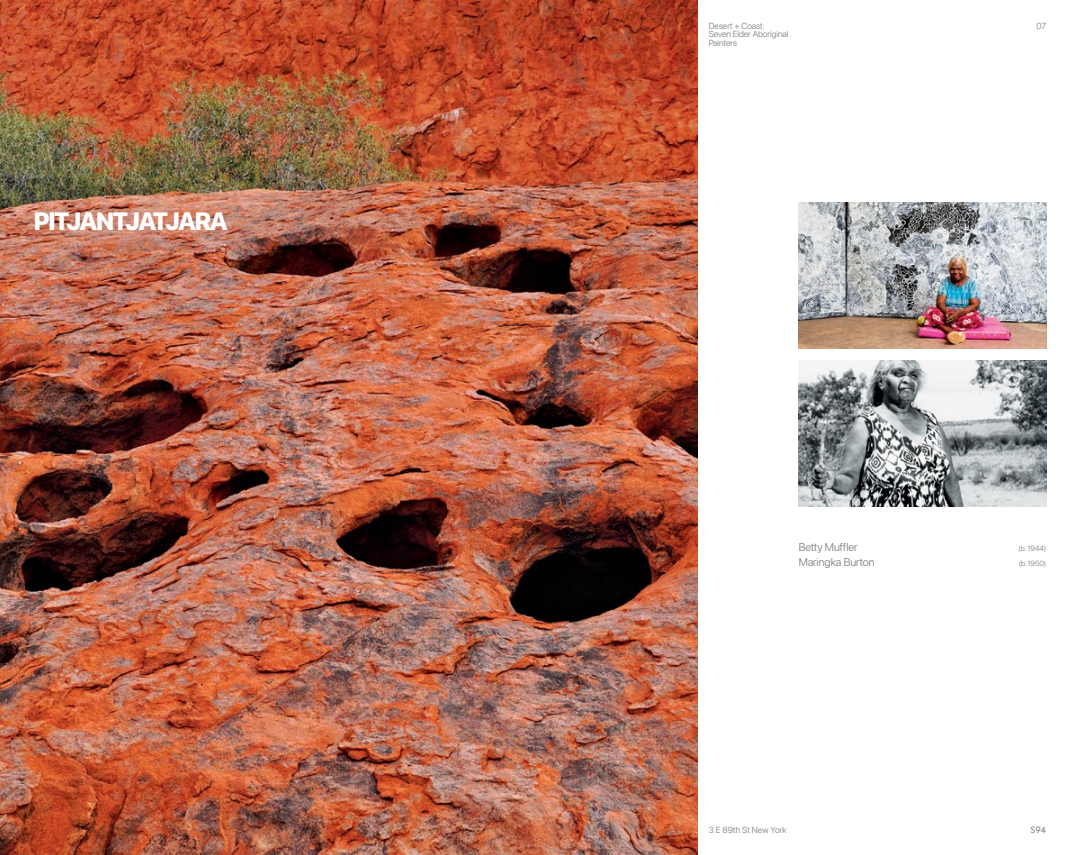
<style>
.page{position:relative;width:1080px;height:855px;background:#fff}
.page>*{position:absolute;margin:0;border:0;box-sizing:border-box;transform-origin:0 0}
.t1{font:800 25px "SF Pro Display";letter-spacing:-.08em;color:#fff}
.t2{font:300 11.25px/15px "SF Pro Display";color:#77787b}
.t3{font:300 8.75px/8.8px "SF Pro Display";color:#77787b}
.t4{font:8.75px "Reply";color:#77787b}
.t5{font:300 7.5px/15px "SF Pro Display";color:#77787b}
</style>
<div class="page">
<img style="left:799px;top:202px;width:247px;height:147px">
<img style="left:799px;top:360px;width:247px;height:146px">
<img style="left:0;top:0;width:698px;height:855px">
<h1 class="t1" style="left:34px;top:206px;width:196px">PITJANTJATJARA</h1>
<p class="t3" style="left:709px;top:21px;width:81px">Desert + Coast:<br>Seven Elder Aboriginal<br>Painters</p>
<p class="t3" style="left:1037px;top:21px;width:11px">07</p>
<p class="t2" style="left:799px;top:539px;width:77px">Betty Muffler<br>Maringka Burton</p>
<p class="t5" style="left:1019px;top:541px;width:29px">(b. 1944) (b. 1950)</p>
<p class="t3" style="left:709px;top:825px;width:79px">3 E 89th St New York</p>
<p class="t4" style="left:1031px;top:824px;width:17px">S94</p>
</div>
